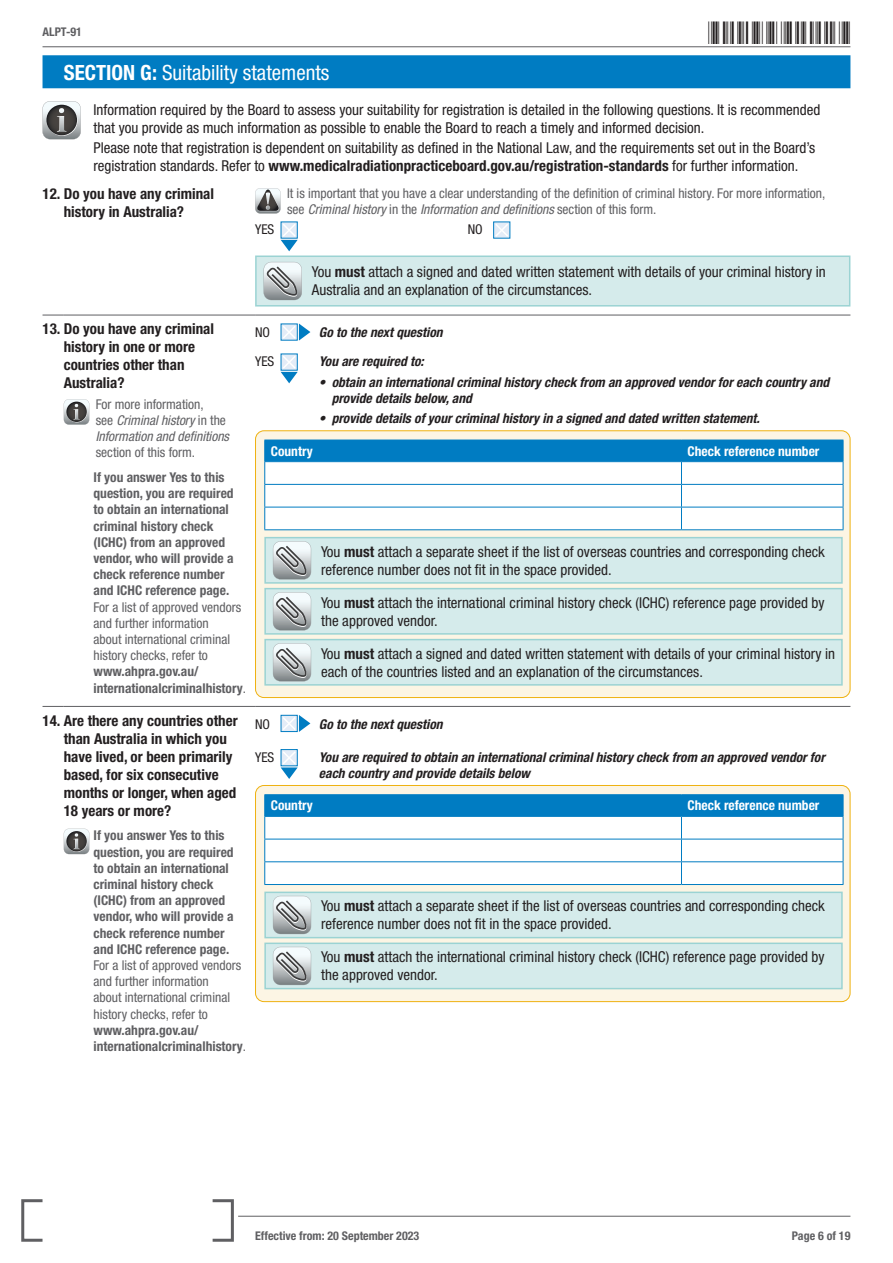
<style>
.page{position:relative;width:893px;height:1263px;background:#fff}
.page>*{position:absolute;margin:0;border:0;box-sizing:border-box;transform-origin:0 0}
.t1{font:30px "Free 3 of 9";letter-spacing:.1em;color:#231f20}
.Section-header{font:condensed 21px "Helvetica Neue LT Std";color:#fff}
.attachment_box_text{font:condensed 15px/18px "Helvetica Neue LT Std";color:#231f20}
.Section_additional_info{font:condensed 15px/18px "Helvetica Neue LT Std";color:#231f20}
.Questions{font:700 condensed 15px/18px "Helvetica Neue LT Std";color:#231f20}
.Question_additional_info{font:700 condensed 13.5px/16.2px "Helvetica Neue LT Std";color:#5f5f62}
.Answer{font:italic 700 condensed 13.5px/16.2px "Helvetica Neue LT Std";color:#231f20}
.Question_additional_info-2{font:condensed 13.5px/16.2px "Helvetica Neue LT Std";color:#5f5f62}
.Question_additional_info-3{font:700 condensed 13.5px "Helvetica Neue LT Std";color:#fff}
.Answer-2{font:condensed 13.5px "Helvetica Neue LT Std";color:#231f20}
.t2{font:700 condensed 12px "Helvetica Neue LT Std";color:#5f5f62}
.s1{font-weight:700}
.s2{font-style:italic}
.s3{font-weight:400}
</style>
<div class="page">
<svg style="left:21px;top:1199px;width:213px;height:43px"></svg>
<hr style="left:238px;top:1216px;width:612px;height:1px;background:#5f5f62">
<hr style="left:43px;top:47px;width:807px;height:1px;background:#5f5f62">
<svg style="left:43px;top:315px;width:21px;height:1px"></svg>
<hr style="left:64px;top:315px;width:191px;height:1px;background:#5f5f62">
<hr style="left:255px;top:315px;width:595px;height:1px;background:#5f5f62">
<svg style="left:43px;top:706px;width:21px;height:1px"></svg>
<hr style="left:64px;top:706px;width:191px;height:1px;background:#5f5f62">
<hr style="left:255px;top:706px;width:595px;height:1px;background:#5f5f62">
<div style="left:43px;top:55px;width:807px;height:33px;background:#007cc2"></div>
<svg style="left:43px;top:101px;width:38px;height:38px"></svg>
<svg style="left:255px;top:188px;width:26px;height:26px"></svg>
<svg style="left:281px;top:222px;width:17px;height:29px"></svg>
<svg style="left:493px;top:222px;width:17px;height:17px"></svg>
<svg style="left:494px;top:222px;width:16px;height:16px"></svg>
<div style="left:256px;top:256px;width:594px;height:50px;background:#d5ebeb"></div>
<div style="left:255px;top:255px;width:595px;height:52px;border:2px solid #9bd3d3"></div>
<svg style="left:264px;top:262px;width:38px;height:38px"></svg>
<svg style="left:64px;top:399px;width:25px;height:26px"></svg>
<svg style="left:281px;top:324px;width:29px;height:17px"></svg>
<svg style="left:281px;top:354px;width:17px;height:29px"></svg>
<div style="left:255px;top:431px;width:595px;height:266px;background:#fcf5e4;border-radius:9px"></div>
<svg style="left:264px;top:440px;width:580px;height:90px;background:#b9dbee"></svg>
<hr style="left:264px;top:529px;width:417px;height:1px;background:#007cc2">
<hr style="left:681px;top:529px;width:162px;height:1px;background:#007cc2">
<div style="left:265px;top:538px;width:577px;height:45px;background:#d5ebeb"></div>
<div style="left:264px;top:537px;width:579px;height:47px;border:2px solid #9bd3d3"></div>
<svg style="left:273px;top:541px;width:38px;height:38px"></svg>
<div style="left:265px;top:589px;width:577px;height:45px;background:#d5ebeb"></div>
<div style="left:264px;top:588px;width:579px;height:47px;border:2px solid #9bd3d3"></div>
<svg style="left:273px;top:592px;width:38px;height:38px"></svg>
<div style="left:265px;top:640px;width:577px;height:45px;background:#d5ebeb"></div>
<div style="left:264px;top:639px;width:579px;height:47px;border:2px solid #9bd3d3"></div>
<svg style="left:273px;top:643px;width:38px;height:38px"></svg>
<div style="left:255px;top:430px;width:595px;height:268px;border:1px solid #efb211;border-radius:9px"></div>
<svg style="left:64px;top:829px;width:25px;height:25px"></svg>
<svg style="left:281px;top:715px;width:29px;height:17px"></svg>
<svg style="left:281px;top:749px;width:17px;height:1px"></svg>
<svg style="left:281px;top:750px;width:17px;height:29px"></svg>
<div style="left:255px;top:785px;width:595px;height:216px;background:#fcf5e4;border-radius:9px"></div>
<hr style="left:264px;top:794px;width:417px;height:1px;background:#007cc2">
<hr style="left:681px;top:794px;width:162px;height:1px;background:#007cc2">
<svg style="left:264px;top:795px;width:580px;height:89px;background:#b9dbee"></svg>
<hr style="left:264px;top:884px;width:417px;height:1px;background:#007cc2">
<hr style="left:681px;top:884px;width:162px;height:1px;background:#007cc2">
<div style="left:265px;top:892px;width:577px;height:46px;background:#d5ebeb"></div>
<div style="left:264px;top:891px;width:579px;height:47px;border:2px solid #9bd3d3"></div>
<svg style="left:273px;top:896px;width:38px;height:38px"></svg>
<div style="left:265px;top:943px;width:577px;height:45px;background:#d5ebeb"></div>
<div style="left:264px;top:942px;width:579px;height:47px;border:2px solid #9bd3d3"></div>
<svg style="left:273px;top:947px;width:38px;height:38px"></svg>
<div style="left:255px;top:785px;width:595px;height:217px;border:1px solid #efb211;border-radius:9px"></div>
<p class="t2" style="left:43px;top:25px;width:41px">ALPT-91</p>
<h1 class="t1" style="left:709px;top:16px;width:143px">*ALPT-916*</h1>
<p class="Section-header" style="left:64px;top:60px;width:267px"><span class="s1">SECTION G:</span> Suitability statements</p>
<p class="Section_additional_info" style="left:94px;top:100px;width:728px">Information required by the Board to assess your suitability for registration is detailed in the following questions. It is recommended that you provide as much information as possible to enable the Board to reach a timely and informed decision.</p>
<p class="Section_additional_info" style="left:94px;top:139px;width:723px">Please note that registration is dependent on suitability as defined in the National Law, and the requirements set out in the Board’s registration standards. Refer to <span class="s1">www.medicalradiationpracticeboard.gov.au/registration-standards</span> for further information.</p>
<p class="Questions" style="left:43px;top:184px;width:173px">12. Do you have any criminal</p>
<p class="Questions" style="left:64px;top:202px;width:122px">history in Australia?</p>
<p class="Question_additional_info-2" style="left:287px;top:185px;width:540px">It is important that you have a clear understanding of the definition of criminal history. For more information, see <span class="s2">Criminal history</span> in the <span class="s2">Information and definitions</span> section of this form.</p>
<p class="Answer-2" style="left:255px;top:222px;width:21px">YES</p>
<p class="Answer-2" style="left:468px;top:222px;width:17px">NO</p>
<p class="attachment_box_text" style="left:312px;top:263px;width:515px">You <span class="s1">must</span> attach a signed and dated written statement with details of your criminal history in<br>Australia and an explanation of the circumstances.</p>
<p class="Questions" style="left:43px;top:320px;width:173px">13. Do you have any criminal</p>
<p class="Questions" style="left:64px;top:338px;width:133px">history in one or more countries other than<br>Australia?</p>
<p class="Question_additional_info-2" style="left:96px;top:396px;width:135px">For more information,<br>see <span class="s2">Criminal history</span> in the<br><span class="s2">Information and definitions </span>section of this form.</p>
<p class="Question_additional_info" style="left:94px;top:469px;width:154px">If you answer Yes to this question, you are required to obtain an international criminal history check (ICHC) from an approved vendor, who will provide a check reference number and ICHC reference page.<br><span class="s3">For a list of approved vendors and further information<br>about international criminal history checks, refer to </span>www.ahpra.gov.au/ internationalcriminalhistory<span class="s3">.</span></p>
<p class="Questions" style="left:43px;top:711px;width:197px">14. Are there any countries other</p>
<p class="Questions" style="left:64px;top:729px;width:174px">than Australia in which you have lived, or been primarily based, for six consecutive months or longer, when aged<br>18 years or more?</p>
<p class="Question_additional_info" style="left:94px;top:827px;width:154px">If you answer Yes to this question, you are required to obtain an international criminal history check (ICHC) from an approved vendor, who will provide a check reference number and ICHC reference page.<br><span class="s3">For a list of approved vendors and further information<br>about international criminal history checks, refer to </span>www.ahpra.gov.au/ internationalcriminalhistory<span class="s3">.</span></p>
<p class="Answer-2" style="left:255px;top:325px;width:17px">NO</p>
<p class="Answer" style="left:319px;top:325px;width:125px">Go to the next question</p>
<p class="Answer-2" style="left:255px;top:354px;width:21px">YES</p>
<p class="Answer" style="left:319px;top:354px;width:106px">You are required to:</p>
<p class="Answer" style="left:332px;top:374px;width:499px;text-indent:-13px">• obtain an international criminal history check from an approved vendor for each country and provide details below, and</p>
<p class="Answer" style="left:319px;top:411px;width:442px">• provide details of your criminal history in a signed and dated written statement.</p>
<p class="Question_additional_info-3" style="left:271px;top:443px;width:43px">Country</p>
<p class="Question_additional_info-3" style="left:687px;top:443px;width:133px">Check reference number</p>
<p class="attachment_box_text" style="left:321px;top:542px;width:505px">You <span class="s1">must</span> attach a separate sheet if the list of overseas countries and corresponding check reference number does not fit in the space provided.</p>
<p class="attachment_box_text" style="left:321px;top:593px;width:505px">You <span class="s1">must</span> attach the international criminal history check (ICHC) reference page provided by the approved vendor.</p>
<p class="attachment_box_text" style="left:321px;top:644px;width:515px">You <span class="s1">must</span> attach a signed and dated written statement with details of your criminal history in each of the countries listed and an explanation of the circumstances.</p>
<p class="Answer-2" style="left:255px;top:716px;width:17px">NO</p>
<p class="Answer" style="left:319px;top:716px;width:125px">Go to the next question</p>
<p class="Answer-2" style="left:255px;top:749px;width:21px">YES</p>
<p class="Answer" style="left:319px;top:749px;width:507px">You are required to obtain an international criminal history check from an approved vendor for each country and provide details below</p>
<p class="Question_additional_info-3" style="left:271px;top:797px;width:43px">Country</p>
<p class="Question_additional_info-3" style="left:687px;top:797px;width:133px">Check reference number</p>
<p class="attachment_box_text" style="left:321px;top:897px;width:505px">You <span class="s1">must</span> attach a separate sheet if the list of overseas countries and corresponding check reference number does not fit in the space provided.</p>
<p class="attachment_box_text" style="left:321px;top:948px;width:505px">You <span class="s1">must</span> attach the international criminal history check (ICHC) reference page provided by the approved vendor.</p>
<p class="t2" style="left:255px;top:1228px;width:166px">Effective from: 20 September 2023</p>
<p class="t2" style="left:792px;top:1228px;width:60px">Page 6 of 19</p>
</div>
